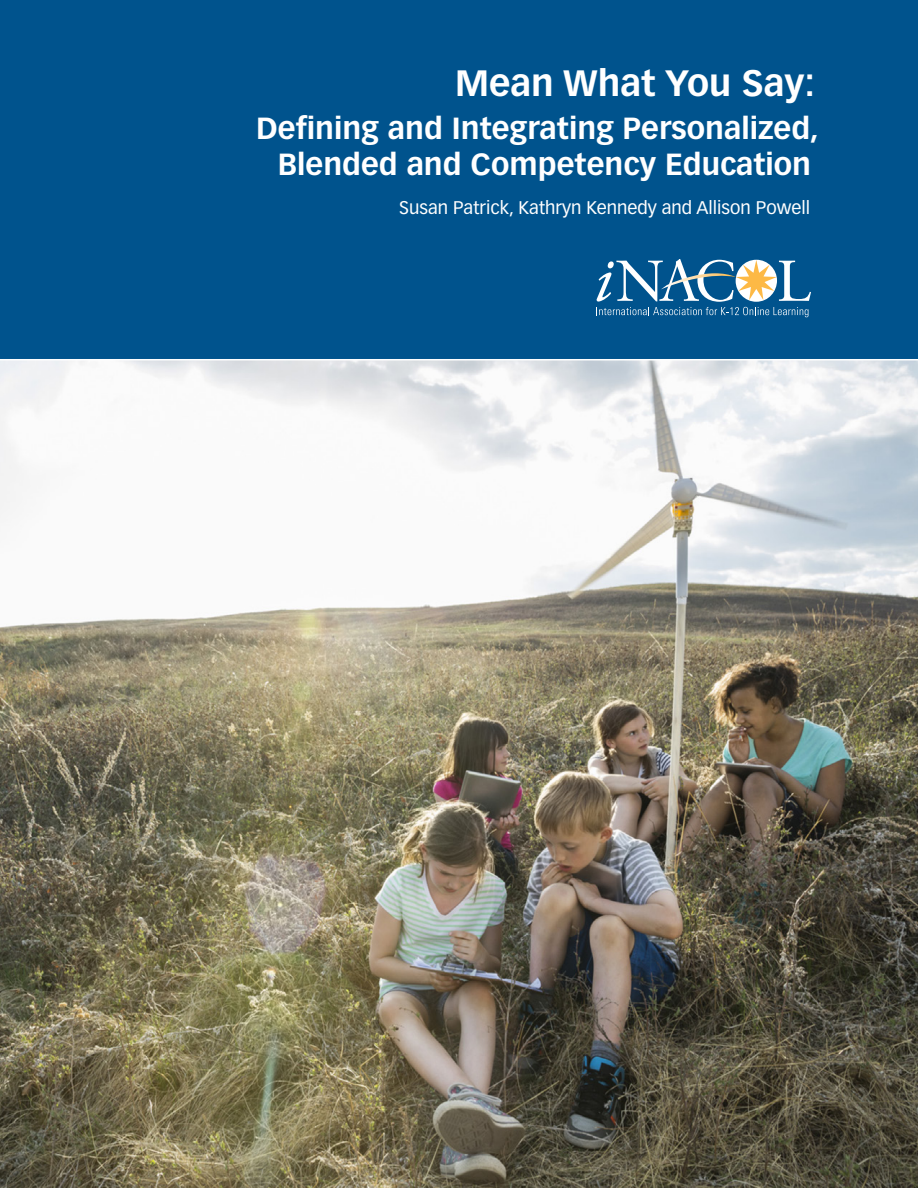
<style>
.page{position:relative;width:918px;height:1188px;background:#fff}
.page>*{position:absolute;margin:0;border:0;box-sizing:border-box;transform-origin:0 0}
.t1{font:700 36px "Vectora LT Std";color:#fff}
.t2{font:700 30px/36px "Vectora LT Std";color:#fff;text-align:center}
.t3{font:18px "Vectora LT Std";color:#fff}
</style>
<div class="page">
<img style="left:0;top:360px;width:918px;height:828px">
<div style="left:0;top:0;width:918px;height:359px;background:#00538d"></div>
<svg style="left:596px;top:259px;width:215px;height:58px"></svg>
<p class="t1" style="left:455px;top:62px;width:361px">Mean What You Say:</p>
<p class="t2" style="left:256px;top:111px;width:564px">Defining and Integrating Personalized,<br>Blended and Competency Education</p>
<p class="t3" style="left:399px;top:197px;width:413px">Susan Patrick, Kathryn Kennedy and Allison Powell</p>
</div>
